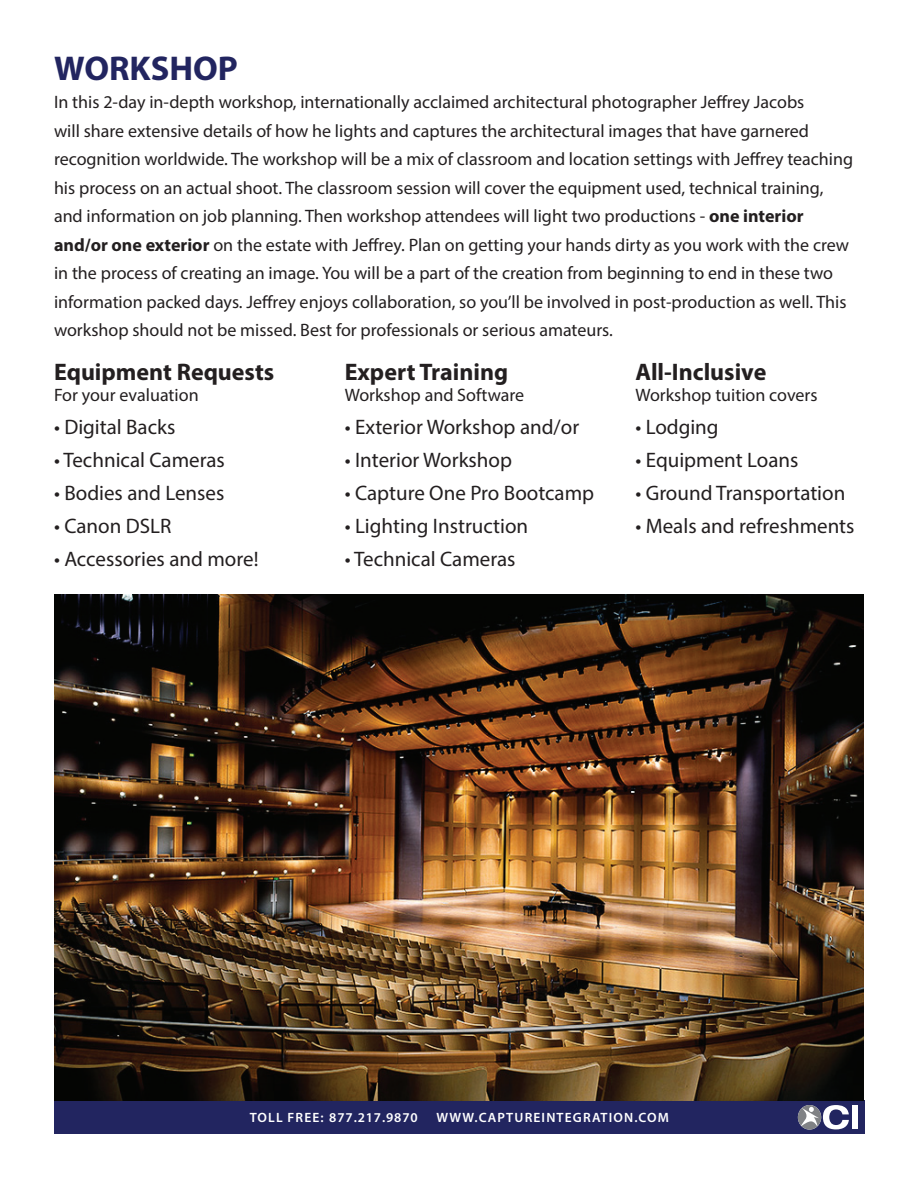
<style>
.page{position:relative;width:918px;height:1188px;background:#fff}
.page>*{position:absolute;margin:0;border:0;box-sizing:border-box;transform-origin:0 0}
.t1{font:700 34.5px "Myriad Pro";color:#222560}
.t2{font:700 24px "Myriad Pro";color:#231f20}
.t3{font:21px "Myriad Pro";color:#231f20}
.t4{font:18px/28.5px "Myriad Pro";color:#231f20}
.t5{font:600 13.5px "Myriad Pro";letter-spacing:.085em;color:#fff}
.t6{font:600 13.5px "Myriad Pro";letter-spacing:.065em;color:#fff}
.s1{font-weight:700}
</style>
<div class="page">
<div style="left:54px;top:1100px;width:810px;height:34px;background:#222560"></div>
<div style="left:852px;top:1105px;width:6px;height:24px;background:#fff"></div>
<svg style="left:798px;top:1105px;width:51px;height:25px"></svg>
<img style="left:54px;top:594px;width:810px;height:506px">
<h1 class="t1" style="left:54px;top:46px;width:185px">WORKSHOP</h1>
<p class="t4" style="left:54px;top:88px;width:801px">In this 2-day in-depth workshop, internationally acclaimed architectural photographer Jeffrey Jacobs<br>will share extensive details of how he lights and captures the architectural images that have garnered recognition worldwide. The workshop will be a mix of classroom and location settings with Jeffrey teaching his process on an actual shoot. The classroom session will cover the equipment used, technical training, and information on job planning. Then workshop attendees will light two productions - <span class="s1">one interior and/or one exterior</span> on the estate with Jeffrey. Plan on getting your hands dirty as you work with the crew in the process of creating an image. You will be a part of the creation from beginning to end in these two information packed days. Jeffrey enjoys collaboration, so you’ll be involved in post-production as well. This workshop should not be missed. Best for professionals or serious amateurs.</p>
<h2 class="t2" style="left:54px;top:356px;width:222px">Equipment Requests</h2>
<p class="t4" style="left:54px;top:381px;width:146px">For your evaluation</p>
<p class="t3" style="left:54px;top:414px;width:123px">• Digital Backs</p>
<p class="t3" style="left:54px;top:447px;width:172px">• Technical Cameras</p>
<p class="t3" style="left:54px;top:480px;width:172px">• Bodies and Lenses</p>
<p class="t3" style="left:54px;top:513px;width:119px">• Canon DSLR</p>
<p class="t3" style="left:54px;top:546px;width:206px">• Accessories and more!</p>
<h2 class="t2" style="left:635px;top:356px;width:132px">All-Inclusive</h2>
<p class="t4" style="left:635px;top:381px;width:184px">Workshop tuition covers</p>
<p class="t3" style="left:635px;top:414px;width:85px">• Lodging</p>
<p class="t3" style="left:635px;top:447px;width:165px">• Equipment Loans</p>
<p class="t3" style="left:635px;top:480px;width:212px">• Ground Transportation</p>
<p class="t3" style="left:635px;top:513px;width:221px">• Meals and refreshments</p>
<h2 class="t2" style="left:345px;top:356px;width:165px">Expert Training</h2>
<p class="t4" style="left:345px;top:381px;width:181px">Workshop and Software</p>
<p class="t3" style="left:345px;top:414px;width:236px">• Exterior Workshop and/or</p>
<p class="t3" style="left:345px;top:447px;width:169px">• Interior Workshop</p>
<p class="t3" style="left:345px;top:480px;width:251px">• Capture One Pro Bootcamp</p>
<p class="t3" style="left:345px;top:513px;width:185px">• Lighting Instruction</p>
<p class="t3" style="left:345px;top:546px;width:172px">• Technical Cameras</p>
<p class="t6" style="left:250px;top:1109px;width:169px">TOLL FREE: 877.217.9870</p>
<p class="t5" style="left:437px;top:1109px;width:14px">WWW</p>
<p class="t5" style="left:475px;top:1109px;width:23px">.CAPT</p>
<p class="t5" style="left:515px;top:1109px;width:42px">UREINTEGRAT</p>
<p class="t5" style="left:609px;top:1109px;width:62px">ION.COM</p>
</div>
